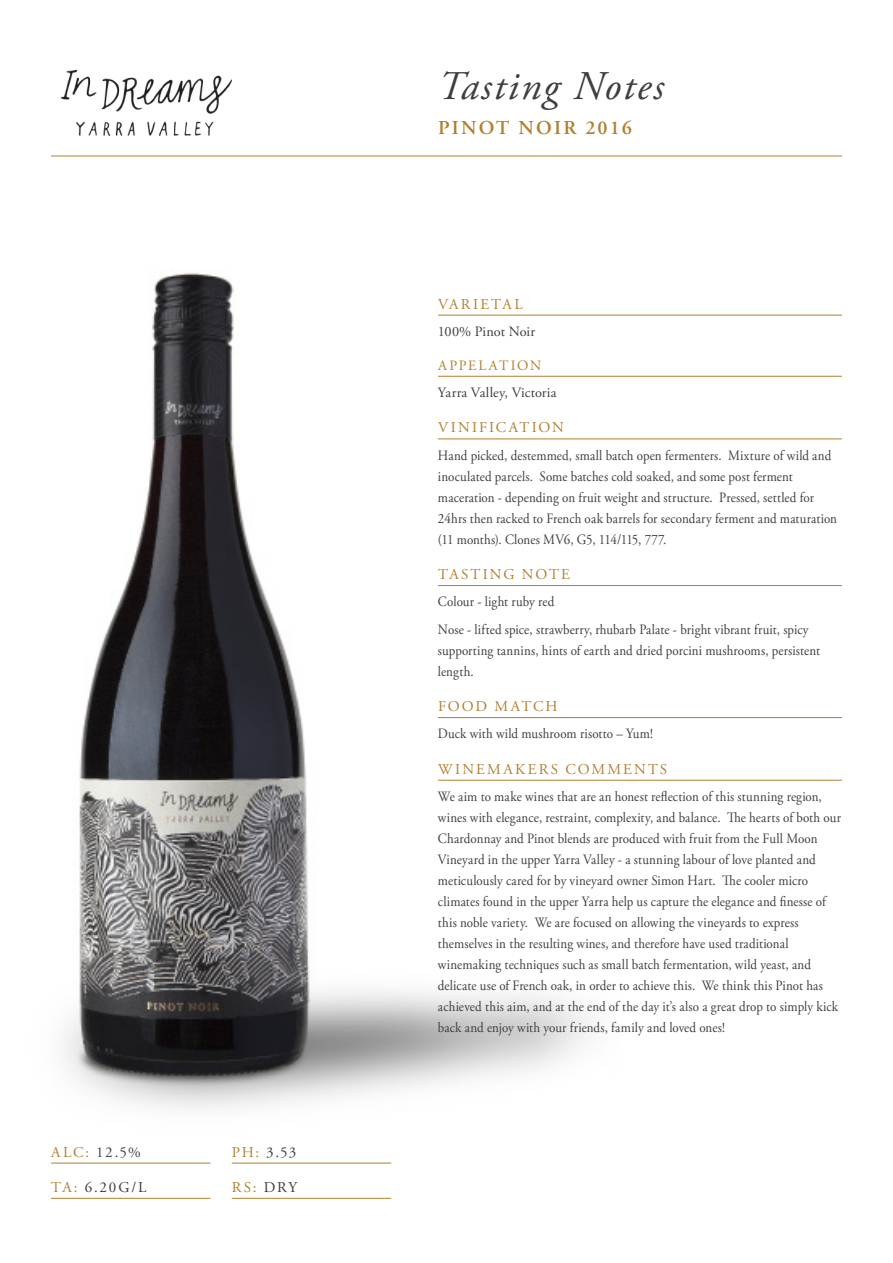
<style>
.page{position:relative;width:893px;height:1263px;background:#fff}
.page>*{position:absolute;margin:0;border:0;box-sizing:border-box;transform-origin:0 0}
.t1{font:italic 40.65px "Adobe Garamond Pro";letter-spacing:.05em;color:#3e3e3f}
.t2{font:600 19.65px "Adobe Garamond Pro";letter-spacing:.11em;color:#b1802f}
.TN_TITLES{font:15px "Adobe Garamond Pro";letter-spacing:.14em;color:#b1802f}
.TN_TITLES-2{font:15px "Adobe Garamond Pro";letter-spacing:.11em;color:#3e3e3f}
.TN_TITLES-3{font:15px "Adobe Garamond Pro";letter-spacing:.12em;color:#b1802f}
.TN_Body_Copy{font:14.25px/21px "Adobe Garamond Pro";letter-spacing:.01em;color:#3e3e3f;scale:.91 1}
.TN_Body_Copy-2{font:14.25px "Adobe Garamond Pro";letter-spacing:.01em;color:#3e3e3f}
.TN_TITLES-4{font:14.25px "Adobe Garamond Pro";letter-spacing:.115em;color:#b1802f}
.s1{color:#b1802f}
.s2{color:#3e3e3f}
</style>
<div class="page">
<img style="left:64px;top:272px;width:558px;height:837px">
<hr style="left:51px;top:156px;width:791px;height:1px;background:#b1802f">
<hr style="left:438px;top:315px;width:404px;height:1px;background:#b1802f">
<hr style="left:438px;top:376px;width:404px;height:1px;background:#b1802f">
<hr style="left:438px;top:439px;width:404px;height:1px;background:#b1802f">
<hr style="left:438px;top:585px;width:404px;height:1px;background:#b1802f">
<hr style="left:438px;top:717px;width:404px;height:1px;background:#b1802f">
<hr style="left:438px;top:780px;width:404px;height:1px;background:#b1802f">
<hr style="left:51px;top:1163px;width:159px;height:1px;background:#b1802f">
<hr style="left:51px;top:1198px;width:159px;height:1px;background:#b1802f">
<hr style="left:232px;top:1163px;width:159px;height:1px;background:#b1802f">
<hr style="left:232px;top:1198px;width:159px;height:1px;background:#b1802f">
<img style="left:61px;top:70px;width:170px;height:66px">
<p class="TN_TITLES-2" style="left:51px;top:1143px;width:91px"><span class="s1">ALC:</span> 12.5%</p>
<p class="TN_TITLES-2" style="left:51px;top:1178px;width:97px"><span class="s1">TA:</span> 6.20G/L</p>
<p class="TN_TITLES-2" style="left:232px;top:1143px;width:66px"><span class="s1">PH:</span> 3.53</p>
<p class="TN_TITLES" style="left:232px;top:1178px;width:67px">RS: <span class="s2">DRY</span></p>
<p class="t1" style="left:438px;top:62px;width:227px">Tasting Notes</p>
<p class="t2" style="left:438px;top:117px;width:195px">PINOT NOIR 2016</p>
<p class="TN_TITLES" style="left:438px;top:295px;width:86px">VARIETAL</p>
<p class="TN_Body_Copy-2" style="left:438px;top:323px;width:99px">100% Pinot Noir</p>
<p class="TN_TITLES-4" style="left:438px;top:357px;width:105px">APPELATION</p>
<p class="TN_Body_Copy-2" style="left:438px;top:384px;width:120px">Yarra Valley, Victoria</p>
<p class="TN_TITLES" style="left:438px;top:419px;width:127px">VINIFICATION</p>
<p class="TN_Body_Copy" style="left:438px;top:445px;width:440px">Hand picked, destemmed, small batch open fermenters. Mixture of wild and inoculated parcels. Some batches cold soaked, and some post ferment maceration - depending on fruit weight and structure. Pressed, settled for 24hrs then racked to French oak barrels for secondary ferment and maturation (11 months). Clones MV6, G5, 114/115, 777.</p>
<p class="TN_TITLES" style="left:438px;top:565px;width:133px">TASTING NOTE</p>
<p class="TN_Body_Copy" style="left:438px;top:592px;width:129px">Colour - light ruby red</p>
<p class="TN_Body_Copy" style="left:438px;top:619px;width:421px">Nose - lifted spice, strawberry, rhubarb Palate - bright vibrant fruit, spicy supporting tannins, hints of earth and dried porcini mushrooms, persistent length.</p>
<p class="TN_TITLES-3" style="left:438px;top:697px;width:121px">FOOD MATCH</p>
<p class="TN_Body_Copy" style="left:438px;top:724px;width:238px">Duck with wild mushroom risotto – Yum!</p>
<p class="TN_TITLES" style="left:438px;top:760px;width:231px">WINEMAKERS COMMENTS</p>
<p class="TN_Body_Copy" style="left:438px;top:786px;width:444px">We aim to make wines that are an honest reflection of this stunning region, wines with elegance, restraint, complexity, and balance. The hearts of both our Chardonnay and Pinot blends are produced with fruit from the Full Moon Vineyard in the upper Yarra Valley - a stunning labour of love planted and meticulously cared for by vineyard owner Simon Hart. The cooler micro climates found in the upper Yarra help us capture the elegance and finesse of this noble variety. We are focused on allowing the vineyards to express themselves in the resulting wines, and therefore have used traditional winemaking techniques such as small batch fermentation, wild yeast, and delicate use of French oak, in order to achieve this. We think this Pinot has achieved this aim, and at the end of the day it’s also a great drop to simply kick back and enjoy with your friends, family and loved ones!</p>
</div>
